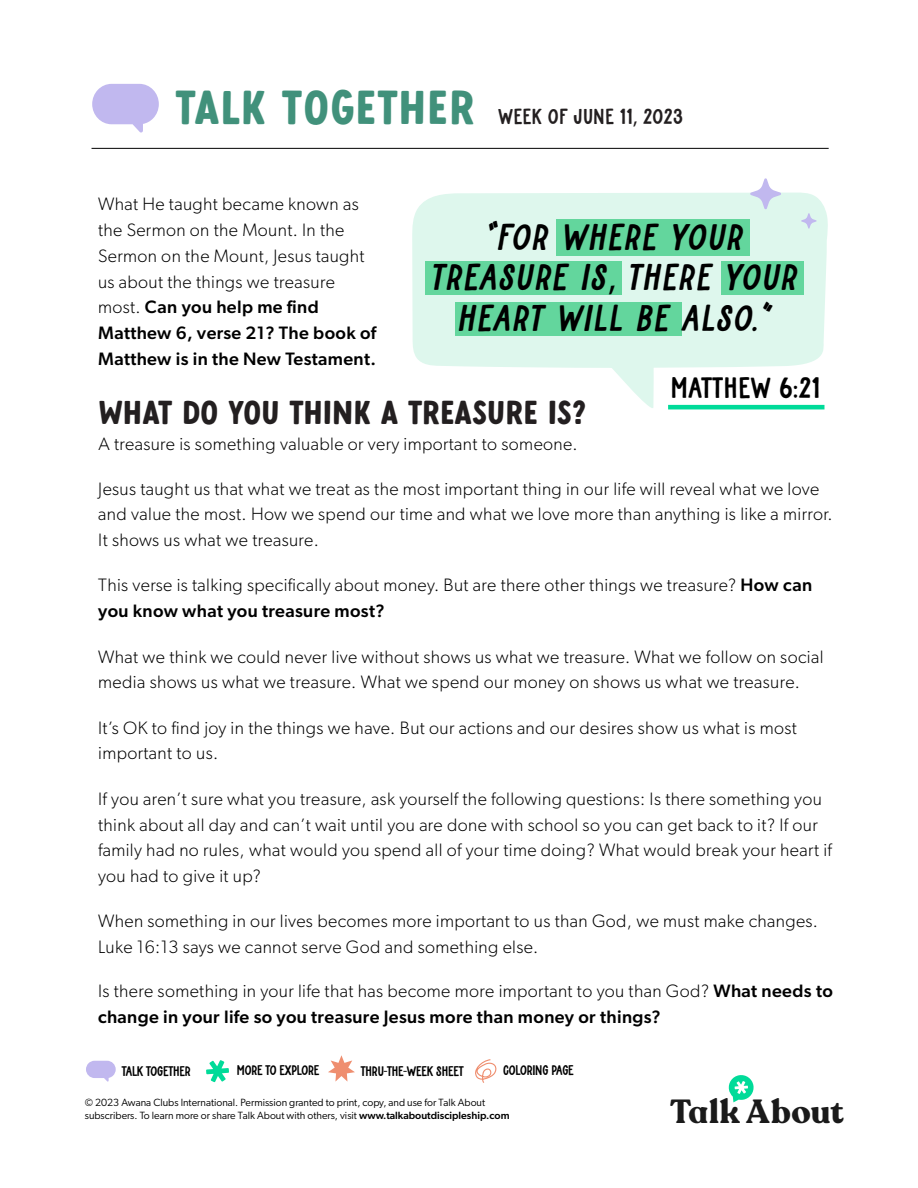
<style>
.page{position:relative;width:918px;height:1188px;background:#fff}
.page>*{position:absolute;margin:0;border:0;box-sizing:border-box;transform-origin:0 0}
.t1{font:49.5px "Motel California";letter-spacing:.015em;color:#41917b}
.t2{font:italic 36px/40.5px "Jungle Giant Print";letter-spacing:.02em;color:#000;text-align:center}
.t3{font:34.5px "Motel California";color:#231f20}
.t4{font:700 33.15px "Recoleta Alt";letter-spacing:.02em;color:#1a1a1a}
.t5{font:28.5px "Jungle Giant Print";letter-spacing:-.02em;color:#000}
.t6{font:21px "Jungle Giant Print";letter-spacing:-.02em;color:#231f20}
.t7{font:300 18px/25.8px "Gibson";letter-spacing:.02em;color:#000}
.t8{font:500 18px/25.8px "Gibson";letter-spacing:.02em;color:#000}
.t9{font:13.5px "Jungle Giant Print";letter-spacing:-.06em;color:#000}
.t10{font:10.5px/12.6px "Gibson";color:#000}
.s1{font-family:"Myriad Pro"}
.s2{font-weight:500}
.s3{font-family:"Myriad Pro";font-style:normal}
.s4{font-weight:300}
</style>
<div class="page">
<div style="left:412px;top:193px;width:416px;height:175px;background:#def7ed"></div>
<svg style="left:605px;top:360px;width:49px;height:48px"></svg>
<hr style="left:668px;top:405px;width:156px;height:4px;background:#00db99">
<svg style="left:206px;top:1060px;width:23px;height:22px"></svg>
<svg style="left:328px;top:1055px;width:27px;height:27px"></svg>
<svg style="left:86px;top:1061px;width:30px;height:21px"></svg>
<svg style="left:475px;top:1059px;width:22px;height:24px"></svg>
<svg style="left:728px;top:1075px;width:26px;height:27px"></svg>
<svg style="left:92px;top:84px;width:67px;height:49px"></svg>
<hr style="left:92px;top:148px;width:737px;height:1px;background:#000">
<svg style="left:801px;top:213px;width:16px;height:16px"></svg>
<svg style="left:750px;top:178px;width:31px;height:32px"></svg>
<div style="left:556px;top:219px;width:193px;height:37px;background:#63d69d"></div>
<div style="left:425px;top:261px;width:196px;height:34px;background:#63d69d"></div>
<div style="left:455px;top:302px;width:226px;height:34px;background:#63d69d"></div>
<div style="left:721px;top:261px;width:83px;height:34px;background:#63d69d"></div>
<h1 class="t1" style="left:176px;top:79px;width:301px">TALK TOGETHER</h1>
<p class="t6" style="left:498px;top:103px;width:187px">WEEK OF JUNE 11<span class="s1">,</span> 2023</p>
<p class="t7" style="left:98px;top:191px;width:280px">What He taught became known as the Sermon on the Mount. In the<br>Sermon on the Mount, Jesus taught us about the things we treasure most. <span class="s2">Can you help me find<br>Matthew 6, verse 21? The book of<br>Matthew is in the New Testament.</span></p>
<h2 class="t2" style="left:432px;top:216px;width:368px">"FOR WHERE YOUR<br>TREASURE IS<span class="s3">,</span> THERE YOUR<br>HEART WILL BE ALSO.”</h2>
<h3 class="t5" style="left:670px;top:371px;width:152px">MATTHEW 6:21</h3>
<h3 class="t3" style="left:98px;top:392px;width:489px">WHAT DO YOU THINK A TREASURE IS?</h3>
<p class="t7" style="left:98px;top:430px;width:481px">A treasure is something valuable or very important to someone.</p>
<p class="t7" style="left:98px;top:475px;width:736px">Jesus taught us that what we treat as the most important thing in our life will reveal what we love and value the most. How we spend our time and what we love more than anything is like a mirror.<br>It shows us what we treasure.</p>
<p class="t7" style="left:98px;top:572px;width:715px">This verse is talking specifically about money. But are there other things we treasure? <span class="s2">How can you know what you treasure most?</span></p>
<p class="t7" style="left:98px;top:643px;width:727px">What we think we could never live without shows us what we treasure. What we follow on social media shows us what we treasure. What we spend our money on shows us what we treasure.</p>
<p class="t7" style="left:98px;top:714px;width:700px">It’s OK to find joy in the things we have. But our actions and our desires show us what is most important to us.</p>
<p class="t7" style="left:98px;top:785px;width:735px">If you aren’t sure what you treasure, ask yourself the following questions: Is there something you think about all day and can’t wait until you are done with school so you can get back to it? If our family had no rules, what would you spend all of your time doing? What would break your heart if you had to give it up?</p>
<p class="t7" style="left:98px;top:908px;width:722px">When something in our lives becomes more important to us than God, we must make changes.<br>Luke 16:13 says we cannot serve God and something else.</p>
<p class="t8" style="left:98px;top:978px;width:736px"><span class="s4">Is there something in your life that has become more important to you than God?</span> What needs to change in your life so you treasure Jesus more than money or things?</p>
<p class="t9" style="left:122px;top:1063px;width:71px">TALK TOGETHER</p>
<p class="t9" style="left:237px;top:1062px;width:85px">MORE TO EXPLORE</p>
<p class="t9" style="left:361px;top:1063px;width:105px">THRU<span class="s1">-</span>THE<span class="s1">-</span>WEEK SHEET</p>
<p class="t9" style="left:503px;top:1062px;width:73px">COLORING PAGE</p>
<p class="t10" style="left:85px;top:1096px;width:426px">© 2023 Awana Clubs International. Permission granted to print, copy, and use for Talk About subscribers. To learn more or share Talk About with others, visit <span class="s2">www.talkaboutdiscipleship.com</span></p>
<h3 class="t4" style="left:670px;top:1091px;width:175px">Talk About</h3>
</div>
